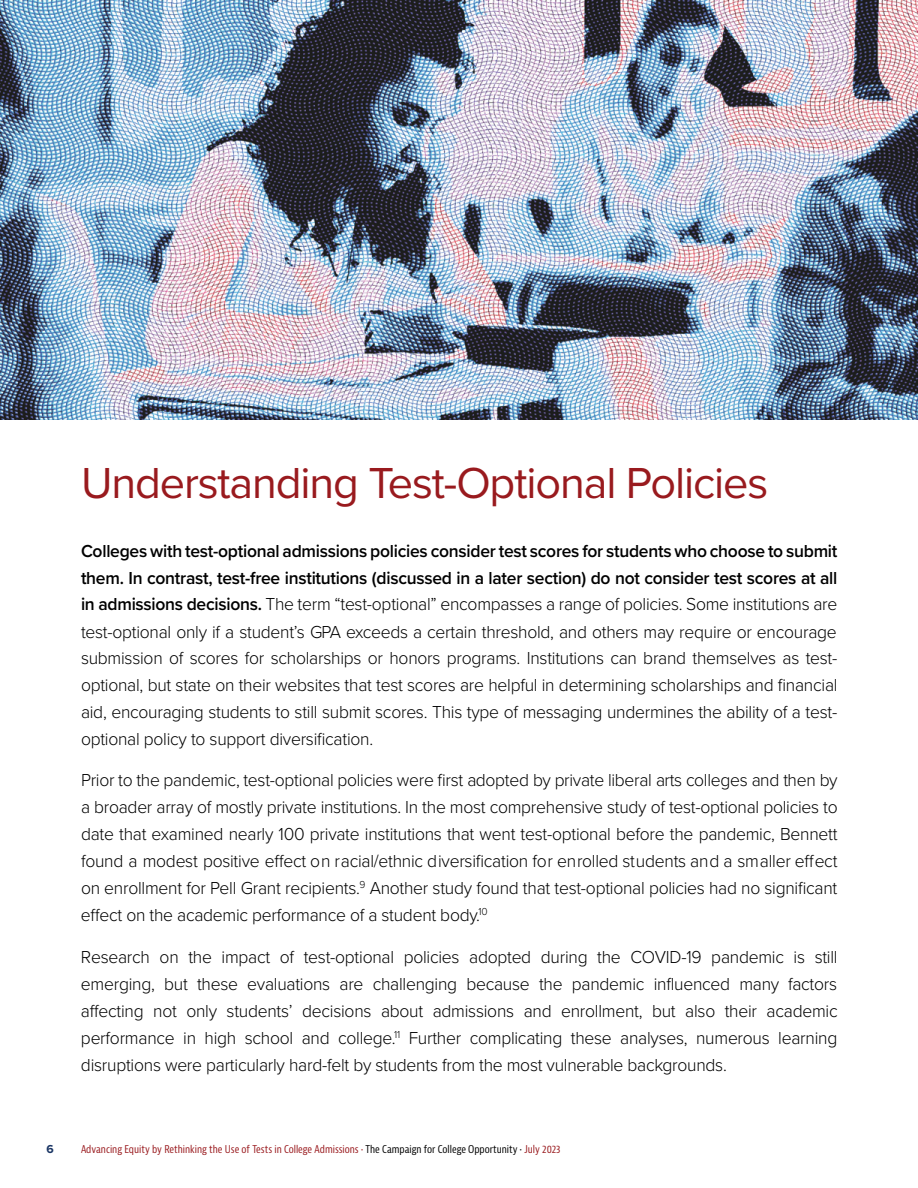
<style>
.page{position:relative;width:918px;height:1188px;background:#fff}
.page>*{position:absolute;margin:0;border:0;box-sizing:border-box;transform-origin:0 0}
.t1{font:45px "Proxima Nova";letter-spacing:-.025em;color:#991a1e}
.t2{font:300 18px/27px "Proxima Nova";letter-spacing:-.015em;color:#000;text-align:justify}
.t3{font:700 12px "Proxima Nova";color:#1a3564}
.t4{font:condensed 10.5px "Bernina Sans";color:#991a1e}
.s1{font-weight:600}
.s2{color:#000}
</style>
<div class="page">
<img style="left:0;top:0;width:918px;height:419px">
<h1 class="t1" style="left:81px;top:449px;width:689px">Understanding Test-Optional Policies</h1>
<p class="t2" style="left:81px;top:537px;width:758px"><span class="s1">Colleges with test-optional admissions policies consider test scores for students who choose to submit them. In contrast, test-free institutions (discussed in a later section) do not consider test scores at all in admissions decisions.</span> The term “test-optional” encompasses a range of policies. Some institutions are test-optional only if a student’s GPA exceeds a certain threshold, and others may require or encourage submission of scores for scholarships or honors programs. Institutions can brand themselves as test&shy;optional, but state on their websites that test scores are helpful in determining scholarships and financial aid, encouraging students to still submit scores. This type of messaging undermines the ability of a test&shy;optional policy to support diversification.</p>
<p class="t2" style="left:81px;top:766px;width:758px">Prior to the pandemic, test-optional policies were first adopted by private liberal arts colleges and then by a broader array of mostly private institutions. In the most comprehensive study of test-optional policies to date that examined nearly 100 private institutions that went test-optional before the pandemic, Bennett found a modest positive effect on racial/ethnic diversification for enrolled students and a smaller effect on enrollment for Pell Grant recipients.<sup>9</sup> Another study found that test-optional policies had no significant effect on the academic performance of a student body.<sup>10</sup></p>
<p class="t2" style="left:81px;top:943px;width:758px">Research on the impact of test-optional policies adopted during the COVID-19 pandemic is still emerging, but these evaluations are challenging because the pandemic influenced many factors affecting not only students’ decisions about admissions and enrollment, but also their academic performance in high school and college.<sup>11</sup> Further complicating these analyses, numerous learning disruptions were particularly hard-felt by students from the most vulnerable backgrounds.</p>
<p class="t3" style="left:46px;top:1140px;width:9px">6</p>
<p class="t4" style="left:81px;top:1143px;width:481px">Advancing Equity by Rethinking the Use of Tests in College Admissions • <span class="s2">The Campaign for College Opportunity •</span> July 2023</p>
</div>
